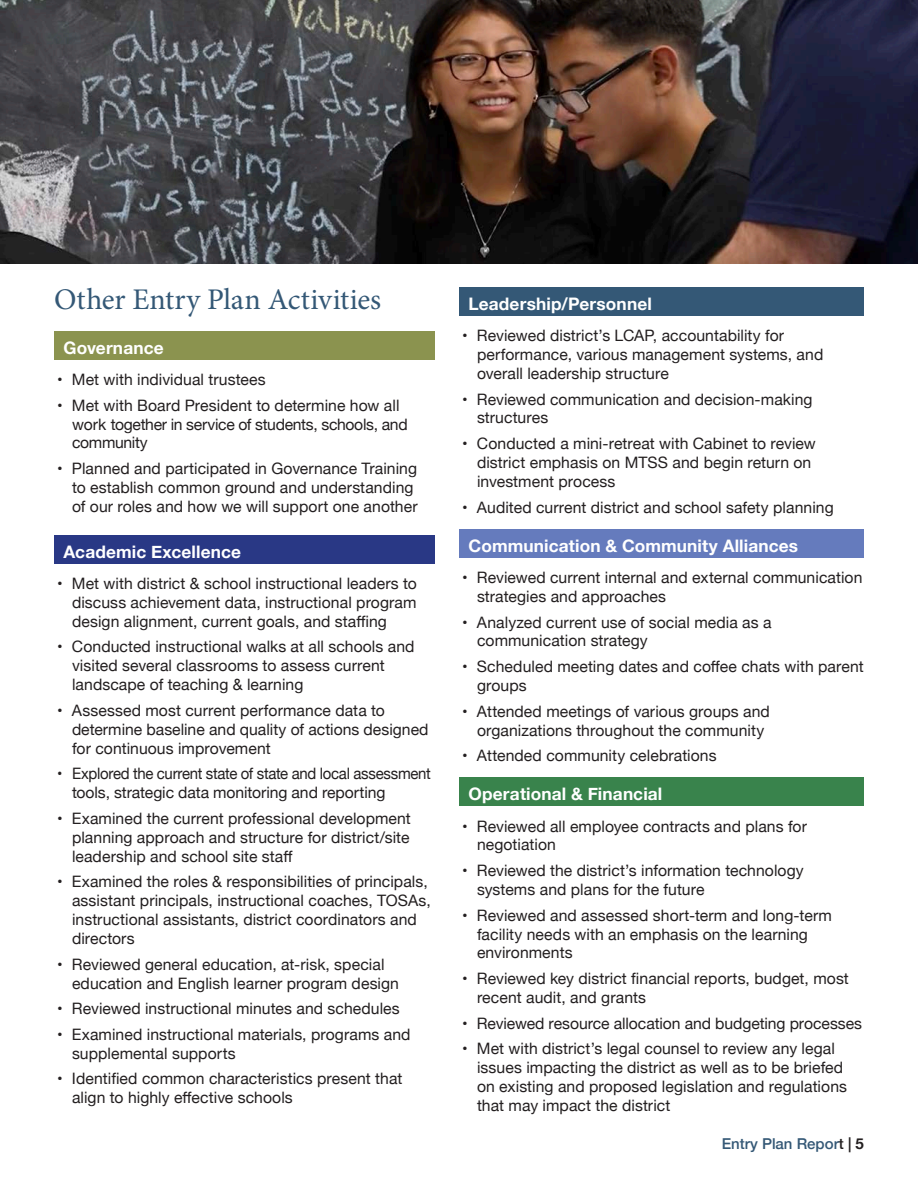
<style>
.page{position:relative;width:918px;height:1188px;background:#fff}
.page>*{position:absolute;margin:0;border:0;box-sizing:border-box;transform-origin:0 0}
.Header_1{font:30px "Minion Pro";color:#345876}
.Header_2{font:700 17.25px "Helvetica Neue";letter-spacing:.01em;color:#fff}
.bullet_list{font:15.75px/18.9px "Helvetica Neue";letter-spacing:.005em;color:#231f20}
.bullet_list-2{font:15.75px/18.9px "Helvetica Neue";letter-spacing:-.015em;color:#231f20}
.bullet_list-3{font:15.75px/18.9px "Helvetica Neue";letter-spacing:-.015em;color:#231f20;scale:.95 1}
.t1{font:500 15px "Helvetica Neue";color:#345876}
.s1{color:#231f20}
.s2{font-weight:700;color:#231f20}
</style>
<div class="page">
<img style="left:0;top:0;width:918px;height:264px">
<div style="left:54px;top:331px;width:380px;height:28px;background:#8b934f"></div>
<div style="left:54px;top:535px;width:380px;height:28px;background:#293885"></div>
<div style="left:459px;top:287px;width:405px;height:28px;background:#345876"></div>
<div style="left:459px;top:529px;width:405px;height:28px;background:#657bbd"></div>
<div style="left:459px;top:778px;width:405px;height:28px;background:#39834c"></div>
<p class="Header_1" style="left:54px;top:280px;width:329px">Other Entry Plan Activities</p>
<p class="Header_2" style="left:64px;top:334px;width:102px">Governance</p>
<p class="bullet_list" style="left:57px;top:371px;width:210px">• Met with individual trustees</p>
<p class="bullet_list-2" style="left:72px;top:396px;width:337px;text-indent:-15px">• Met with Board President to determine how all work together in service of students, schools, and community</p>
<p class="bullet_list" style="left:72px;top:460px;width:347px;text-indent:-15px">• Planned and participated in Governance Training to establish common ground and understanding of our roles and how we will support one another</p>
<p class="Header_2" style="left:64px;top:538px;width:179px">Academic Excellence</p>
<p class="bullet_list" style="left:72px;top:575px;width:347px;text-align:justify;text-indent:-15px">• Met with district &amp; school instructional leaders to discuss achievement data, instructional program design alignment, current goals, and staffing</p>
<p class="bullet_list" style="left:72px;top:638px;width:344px;text-indent:-15px">• Conducted instructional walks at all schools and visited several classrooms to assess current landscape of teaching &amp; learning</p>
<p class="bullet_list" style="left:72px;top:702px;width:358px;text-indent:-15px">• Assessed most current performance data to determine baseline and quality of actions designed for continuous improvement</p>
<p class="bullet_list-3" style="left:72px;top:765px;width:379px;text-indent:-15px">• Explored the current state of state and local assessment tools, strategic data monitoring and reporting</p>
<p class="bullet_list" style="left:72px;top:810px;width:340px;text-align:justify;text-indent:-15px">• Examined the current professional development planning approach and structure for district/site leadership and school site staff</p>
<p class="bullet_list" style="left:72px;top:873px;width:360px;text-indent:-15px">• Examined the roles &amp; responsibilities of principals, assistant principals, instructional coaches, TOSAs, instructional assistants, district coordinators and directors</p>
<p class="bullet_list" style="left:72px;top:956px;width:329px;text-indent:-15px">• Reviewed general education, at-risk, special education and English learner program design</p>
<p class="bullet_list" style="left:57px;top:1000px;width:344px">• Reviewed instructional minutes and schedules</p>
<p class="bullet_list" style="left:72px;top:1026px;width:340px;text-indent:-15px">• Examined instructional materials, programs and supplemental supports</p>
<p class="bullet_list" style="left:72px;top:1070px;width:332px;text-indent:-15px">• Identified common characteristics present that align to highly effective schools</p>
<p class="Header_2" style="left:469px;top:290px;width:185px">Leadership/Personnel</p>
<p class="bullet_list" style="left:477px;top:327px;width:348px;text-indent:-15px">• Reviewed district’s LCAP, accountability for performance, various management systems, and overall leadership structure</p>
<p class="bullet_list" style="left:477px;top:390px;width:337px;text-indent:-15px">• Reviewed communication and decision-making structures</p>
<p class="bullet_list" style="left:477px;top:435px;width:340px;text-indent:-15px">• Conducted a mini-retreat with Cabinet to review district emphasis on MTSS and begin return on investment process</p>
<p class="bullet_list" style="left:462px;top:498px;width:373px">• Audited current district and school safety planning</p>
<p class="Header_2" style="left:469px;top:532px;width:331px">Communication &amp; Community Alliances</p>
<p class="bullet_list" style="left:477px;top:569px;width:387px;text-indent:-15px">• Reviewed current internal and external communication strategies and approaches</p>
<p class="bullet_list" style="left:477px;top:613px;width:296px;text-indent:-15px">• Analyzed current use of social media as a communication strategy</p>
<p class="bullet_list" style="left:477px;top:658px;width:388px;text-indent:-15px">• Scheduled meeting dates and coffee chats with parent groups</p>
<p class="bullet_list" style="left:462px;top:702px;width:309px;text-align:center">• Attended meetings of various groups and organizations throughout the community</p>
<p class="bullet_list" style="left:462px;top:747px;width:256px">• Attended community celebrations</p>
<p class="Header_2" style="left:469px;top:781px;width:195px">Operational &amp; Financial</p>
<p class="bullet_list" style="left:477px;top:817px;width:332px;text-indent:-15px">• Reviewed all employee contracts and plans for negotiation</p>
<p class="bullet_list" style="left:477px;top:862px;width:328px;text-indent:-15px">• Reviewed the district’s information technology systems and plans for the future</p>
<p class="bullet_list" style="left:477px;top:906px;width:356px;text-indent:-15px">• Reviewed and assessed short-term and long-term facility needs with an emphasis on the learning environments</p>
<p class="bullet_list" style="left:477px;top:970px;width:373px;text-indent:-15px">• Reviewed key district financial reports, budget, most recent audit, and grants</p>
<p class="bullet_list" style="left:462px;top:1014px;width:402px">• Reviewed resource allocation and budgeting processes</p>
<p class="bullet_list" style="left:477px;top:1040px;width:372px;text-indent:-15px">• Met with district’s legal counsel to review any legal issues impacting the district as well as to be briefed on existing and proposed legislation and regulations that may impact the district</p>
<p class="t1" style="left:722px;top:1131px;width:144px">Entry Plan Repor<span class="s1">t |</span> <span class="s2">5</span></p>
</div>
